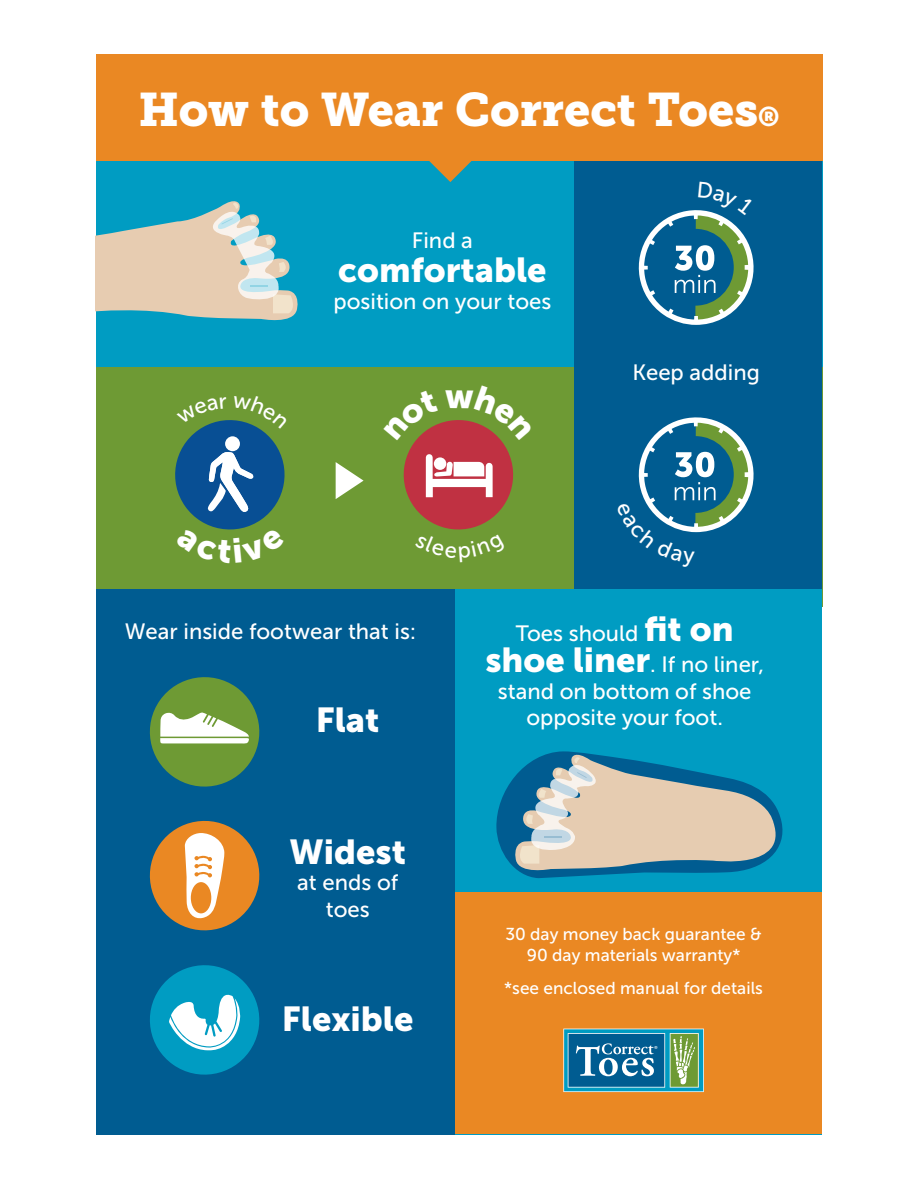
<style>
.page{position:relative;width:918px;height:1188px;background:#fff}
.page>*{position:absolute;margin:0;border:0;box-sizing:border-box;transform-origin:0 0}
.t1{font:46.8px "Museo Slab 900";color:#fff}
.t2{font:34.5px "Museo Sans 900";color:#fff}
.t3{font:22.2px/26.5px "Museo Sans 500";color:#fff;text-align:center}
.t4{font:17.25px/20.7px "Museo Sans 500";color:#fff;text-align:center}
.t5{font:8.85px "Myriad Pro";color:#fff}
.s1{font-size:27px}
.s2{font-family:"Museo Sans 900";font-size:34.5px}
</style>
<div class="page">
<div style="left:96px;top:160px;width:726px;height:257px;background:#009cc2"></div>
<div style="left:96px;top:368px;width:726px;height:239px;background:#6e9a34"></div>
<div style="left:575px;top:160px;width:247px;height:447px;background:#005c91"></div>
<div style="left:436px;top:589px;width:386px;height:545px;background:#009cc2"></div>
<div style="left:436px;top:893px;width:386px;height:241px;background:#ea8823"></div>
<div style="left:96px;top:589px;width:358px;height:545px;background:#005c91"></div>
<div style="left:96px;top:54px;width:726px;height:106px;background:#ea8823"></div>
<svg style="left:149px;top:820px;width:111px;height:111px"></svg>
<svg style="left:149px;top:677px;width:111px;height:110px"></svg>
<svg style="left:428px;top:160px;width:44px;height:22px"></svg>
<svg style="left:150px;top:965px;width:110px;height:110px"></svg>
<svg style="left:96px;top:201px;width:202px;height:120px"></svg>
<svg style="left:496px;top:751px;width:287px;height:127px"></svg>
<svg style="left:563px;top:1029px;width:141px;height:63px;background:#4190a3"></svg>
<svg style="left:336px;top:462px;width:28px;height:37px"></svg>
<svg style="left:638px;top:417px;width:116px;height:116px"></svg>
<svg style="left:175px;top:420px;width:110px;height:110px"></svg>
<svg style="left:403px;top:420px;width:111px;height:110px"></svg>
<svg style="left:638px;top:210px;width:116px;height:115px"></svg>
<h1 class="t1" style="left:138px;top:82px;width:643px">How to Wear Correct Toes<span class="s1">®</span></h1>
<p class="t3" style="left:412px;top:227px;width:63px">Find a</p>
<h2 class="t2" style="left:338px;top:250px;width:210px">comfortable</h2>
<p class="t3" style="left:334px;top:288px;width:219px">position on your toes</p>
<p class="t3" style="left:632px;top:359px;width:129px">Keep adding</p>
<p class="t3" style="left:125px;top:618px;width:293px">Wear inside footwear that is:</p>
<p class="t3" style="left:485px;top:617px;width:280px;line-height:31.5px">Toes should <span class="s2">fit on shoe liner</span>. If no liner,</p>
<p class="t3" style="left:498px;top:678px;width:255px">stand on bottom of shoe opposite your foot.</p>
<h2 class="t2" style="left:316px;top:701px;width:65px">Flat</h2>
<h2 class="t2" style="left:289px;top:832px;width:118px">Widest</h2>
<p class="t3" style="left:297px;top:870px;width:102px">at ends of toes</p>
<h2 class="t2" style="left:282px;top:999px;width:133px">Flexible</h2>
<p class="t4" style="left:505px;top:924px;width:258px">30 day money back guarantee &amp;<br>90 day materials warranty*</p>
<p class="t4" style="left:504px;top:978px;width:260px">*see enclosed manual for details</p>
<p class="t5" style="left:654px;top:1043px;width:5px">®</p>
</div>
